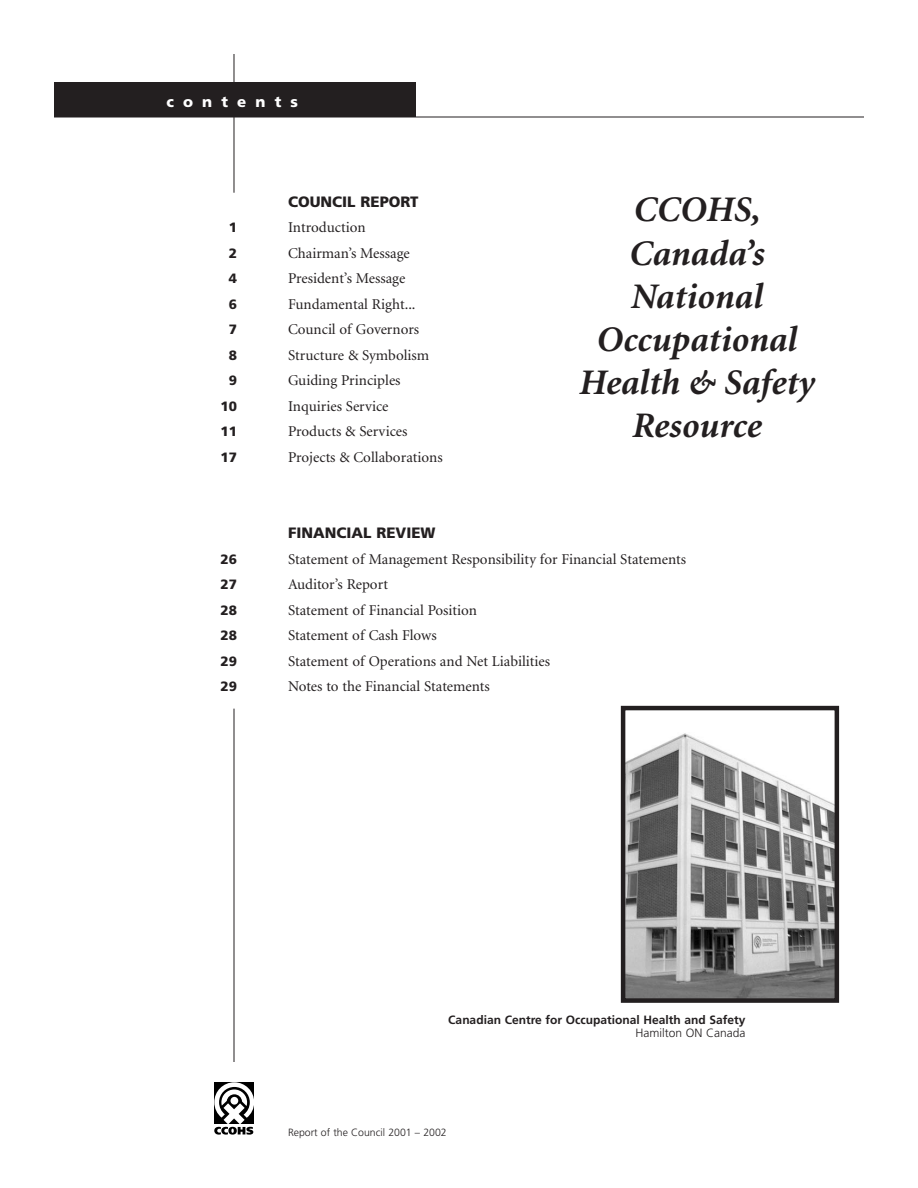
<style>
.page{position:relative;width:918px;height:1188px;background:#fff}
.page>*{position:absolute;margin:0;border:0;box-sizing:border-box;transform-origin:0 0}
.t1{font:italic 700 36px/43.2px "Minion";color:#231f20;text-align:center}
.t2{font:15px "Minion";color:#231f20}
.t3{font:900 15px "Frutiger";color:#231f20}
.t4{font:900 15px "Frutiger";letter-spacing:.61em;color:#fff}
.t5{font:900 13.5px "Frutiger";color:#231f20}
.t6{font:700 12px "Frutiger";color:#231f20}
.t7{font:300 12px "Frutiger";color:#231f20}
.t8{font:300 10.5px "Frutiger";color:#231f20}
</style>
<div class="page">
<svg style="left:214px;top:1082px;width:40px;height:53px"></svg>
<hr style="left:234px;top:709px;width:1px;height:353px;background:#231f20">
<hr style="left:234px;top:54px;width:1px;height:139px;background:#231f20">
<img style="left:626px;top:733px;width:208px;height:265px">
<div style="left:621px;top:706px;width:218px;height:297px;border:4px solid #231f20"></div>
<div style="left:54px;top:83px;width:362px;height:34px;background:#231f20"></div>
<hr style="left:54px;top:117px;width:810px;height:1px;background:#231f20">
<p class="t4" style="left:166px;top:95px;width:133px">contents</p>
<p class="t3" style="left:288px;top:196px;width:132px">COUNCIL REPORT</p>
<p class="t5" style="left:229px;top:222px;width:10px">1</p>
<p class="t2" style="left:288px;top:222px;width:79px">Introduction</p>
<p class="t5" style="left:229px;top:248px;width:10px">2</p>
<p class="t2" style="left:288px;top:247px;width:123px">Chairman’s Message</p>
<p class="t5" style="left:229px;top:273px;width:10px">4</p>
<p class="t2" style="left:288px;top:273px;width:119px">President’s Message</p>
<p class="t5" style="left:229px;top:299px;width:10px">6</p>
<p class="t2" style="left:288px;top:298px;width:129px">Fundamental Right...</p>
<p class="t5" style="left:229px;top:324px;width:10px">7</p>
<p class="t2" style="left:288px;top:324px;width:133px">Council of Governors</p>
<p class="t5" style="left:229px;top:350px;width:10px">8</p>
<p class="t2" style="left:288px;top:349px;width:143px">Structure &amp; Symbolism</p>
<p class="t5" style="left:229px;top:375px;width:10px">9</p>
<p class="t2" style="left:288px;top:375px;width:114px">Guiding Principles</p>
<p class="t5" style="left:220px;top:401px;width:18px">10</p>
<p class="t2" style="left:288px;top:400px;width:102px">Inquiries Service</p>
<p class="t5" style="left:220px;top:426px;width:18px">11</p>
<p class="t2" style="left:288px;top:426px;width:121px">Products &amp; Services</p>
<p class="t5" style="left:220px;top:452px;width:18px">17</p>
<p class="t2" style="left:288px;top:451px;width:156px">Projects &amp; Collaborations</p>
<p class="t3" style="left:288px;top:527px;width:149px">FINANCIAL REVIEW</p>
<h1 class="t1" style="left:578px;top:191px;width:237px">CCOHS,<br>Canada’s<br>National<br>Occupational<br>Health &amp; Safety<br>Resource</h1>
<p class="t5" style="left:220px;top:554px;width:18px">26</p>
<p class="t2" style="left:288px;top:553px;width:400px">Statement of Management Responsibility for Financial Statements</p>
<p class="t5" style="left:220px;top:579px;width:18px">27</p>
<p class="t2" style="left:288px;top:579px;width:102px">Auditor’s Report</p>
<p class="t5" style="left:220px;top:605px;width:18px">28</p>
<p class="t2" style="left:288px;top:604px;width:191px">Statement of Financial Position</p>
<p class="t5" style="left:220px;top:630px;width:18px">28</p>
<p class="t2" style="left:288px;top:630px;width:150px">Statement of Cash Flows</p>
<p class="t5" style="left:220px;top:656px;width:18px">29</p>
<p class="t2" style="left:288px;top:655px;width:264px">Statement of Operations and Net Liabilities</p>
<p class="t5" style="left:220px;top:681px;width:18px">29</p>
<p class="t2" style="left:288px;top:681px;width:203px">Notes to the Financial Statements</p>
<p class="t6" style="left:448px;top:1015px;width:299px">Canadian Centre for Occupational Health and Safety</p>
<p class="t7" style="left:635px;top:1028px;width:112px">Hamilton ON Canada</p>
<p class="t8" style="left:288px;top:1128px;width:160px">Report of the Council 2001 – 2002</p>
</div>
